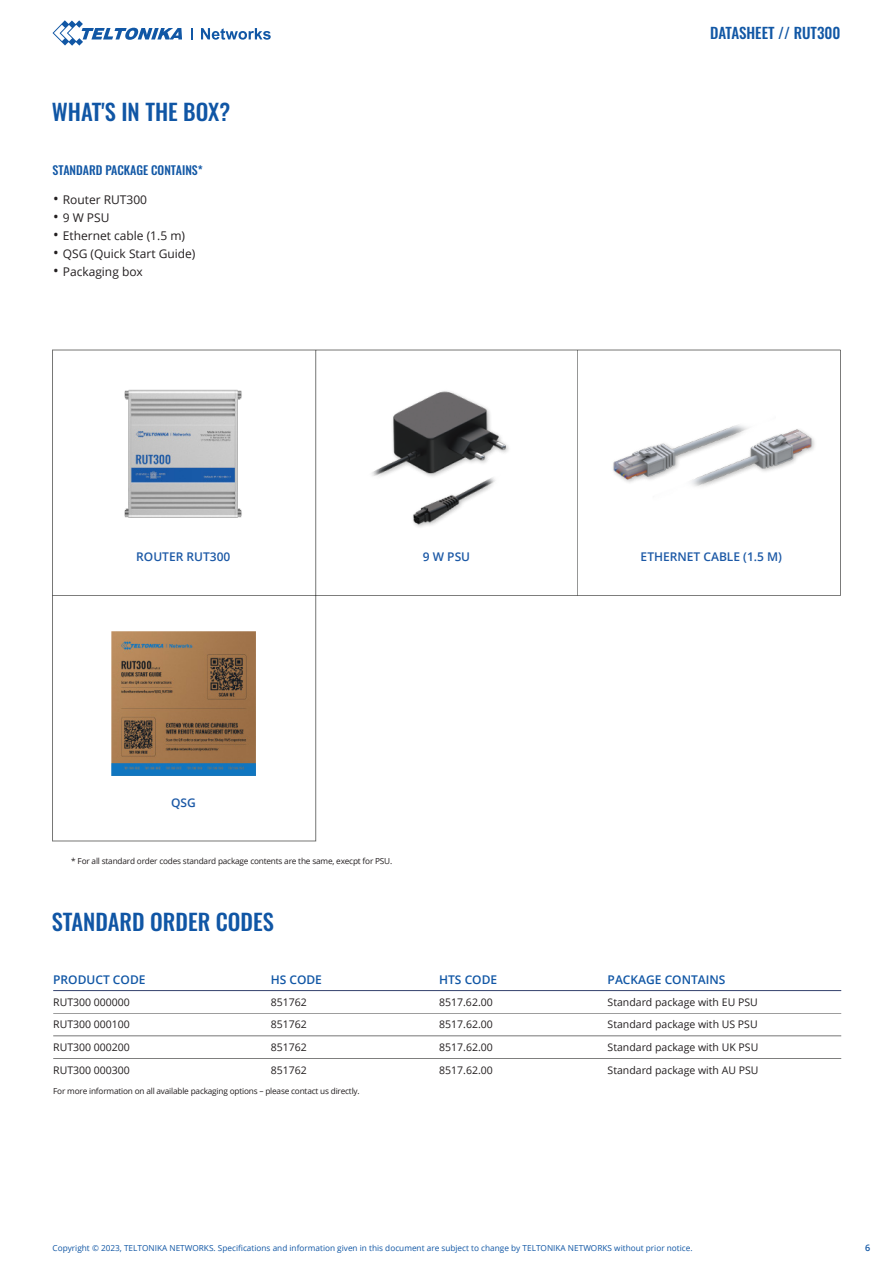
<style>
.page{position:relative;width:893px;height:1263px;background:#fff}
.page>*{position:absolute;margin:0;border:0;box-sizing:border-box;transform-origin:0 0}
.t1{font:22.5px "Oswald";color:#1056a5}
.t2{font:15px "Oswald";color:#1157a5}
.t3{font:12px "Open Sans";color:#231f20}
.t4{font:600 12px "Open Sans";color:#1056a5}
.t5{font:600 12px "Open Sans";color:#1c59a6}
.t6{font:500 12px "Oswald";color:#1157a5}
.t7{font:10.5px "Open Sans";color:#231f20}
.t8{font:600 9px "Open Sans";color:#1056a5}
.t9{font:8.25px "Open Sans";letter-spacing:-.02em;color:#231f20}
.t10{font:8.25px "Open Sans";color:#1157a5}
.s1{font-size:15px}
</style>
<div class="page">
<svg style="left:53px;top:20px;width:129px;height:26px"></svg>
<svg style="left:191px;top:28px;width:2px;height:12px"></svg>
<svg style="left:201px;top:28px;width:70px;height:12px"></svg>
<hr style="left:53px;top:990px;width:788px;height:1px;background:#33416c">
<hr style="left:53px;top:1013px;width:788px;height:1px;background:#040503">
<hr style="left:53px;top:595px;width:787px;height:1px;background:#040503">
<hr style="left:577px;top:350px;width:1px;height:245px;background:#040503">
<hr style="left:840px;top:350px;width:1px;height:245px;background:#040503">
<img style="left:613px;top:425px;width:202px;height:62px">
<img style="left:372px;top:391px;width:137px;height:136px">
<img style="left:52px;top:349px;width:265px;height:246px">
<hr style="left:53px;top:1036px;width:788px;height:1px;background:#040503">
<hr style="left:53px;top:1058px;width:788px;height:1px;background:#040503">
<img style="left:111px;top:631px;width:145px;height:145px">
<h1 class="t1" style="left:52px;top:92px;width:180px">WHAT'S IN THE BOX?</h1>
<p class="t6" style="left:53px;top:164px;width:152px">STANDARD PACKAGE CONTAINS*</p>
<p class="t3" style="left:53px;top:192px;width:95px"><span class="s1">•</span> Router RUT300</p>
<p class="t3" style="left:53px;top:210px;width:58px"><span class="s1">•</span> 9 W PSU</p>
<p class="t3" style="left:53px;top:228px;width:133px"><span class="s1">•</span> Ethernet cable (1.5 m)</p>
<p class="t3" style="left:53px;top:246px;width:144px"><span class="s1">•</span> QSG (Quick Start Guide)</p>
<p class="t3" style="left:53px;top:264px;width:91px"><span class="s1">•</span> Packaging box</p>
<h2 class="t2" style="left:710px;top:19px;width:132px">DATASHEET // RUT300</h2>
<p class="t5" style="left:136px;top:548px;width:96px">ROUTER RUT300</p>
<p class="t5" style="left:423px;top:548px;width:49px">9 W PSU</p>
<p class="t5" style="left:641px;top:548px;width:143px">ETHERNET CABLE (1.5 M)</p>
<p class="t5" style="left:171px;top:794px;width:26px">QSG</p>
<p class="t9" style="left:71px;top:856px;width:323px">* For all standard order codes standard package contents are the same, execpt for PSU.</p>
<h1 class="t1" style="left:52px;top:902px;width:224px">STANDARD ORDER CODES</h1>
<p class="t4" style="left:53px;top:971px;width:94px">PRODUCT CODE</p>
<p class="t4" style="left:271px;top:971px;width:53px">HS CODE</p>
<p class="t4" style="left:439px;top:971px;width:60px">HTS CODE</p>
<p class="t4" style="left:608px;top:971px;width:119px">PACKAGE CONTAINS</p>
<p class="t7" style="left:53px;top:995px;width:78px">RUT300 000000</p>
<p class="t7" style="left:271px;top:995px;width:38px">851762</p>
<p class="t7" style="left:439px;top:995px;width:55px">8517.62.00</p>
<p class="t7" style="left:608px;top:995px;width:152px">Standard package with EU PSU</p>
<p class="t7" style="left:53px;top:1017px;width:78px">RUT300 000100</p>
<p class="t7" style="left:271px;top:1017px;width:38px">851762</p>
<p class="t7" style="left:439px;top:1017px;width:55px">8517.62.00</p>
<p class="t7" style="left:608px;top:1017px;width:152px">Standard package with US PSU</p>
<p class="t7" style="left:53px;top:1040px;width:78px">RUT300 000200</p>
<p class="t7" style="left:271px;top:1040px;width:38px">851762</p>
<p class="t7" style="left:439px;top:1040px;width:55px">8517.62.00</p>
<p class="t7" style="left:608px;top:1040px;width:152px">Standard package with UK PSU</p>
<p class="t7" style="left:53px;top:1062px;width:78px">RUT300 000300</p>
<p class="t7" style="left:271px;top:1062px;width:38px">851762</p>
<p class="t7" style="left:439px;top:1062px;width:55px">8517.62.00</p>
<p class="t7" style="left:608px;top:1062px;width:152px">Standard package with AU PSU</p>
<p class="t9" style="left:53px;top:1086px;width:308px">For more information on all available packaging options – please contact us directly.</p>
<p class="t10" style="left:53px;top:1242px;width:642px">Copyright © 2023, TELTONIKA NETWORKS. Specifications and information given in this document are subject to change by TELTONIKA NETWORKS without prior notice.</p>
<p class="t8" style="left:865px;top:1241px;width:7px">6</p>
</div>
